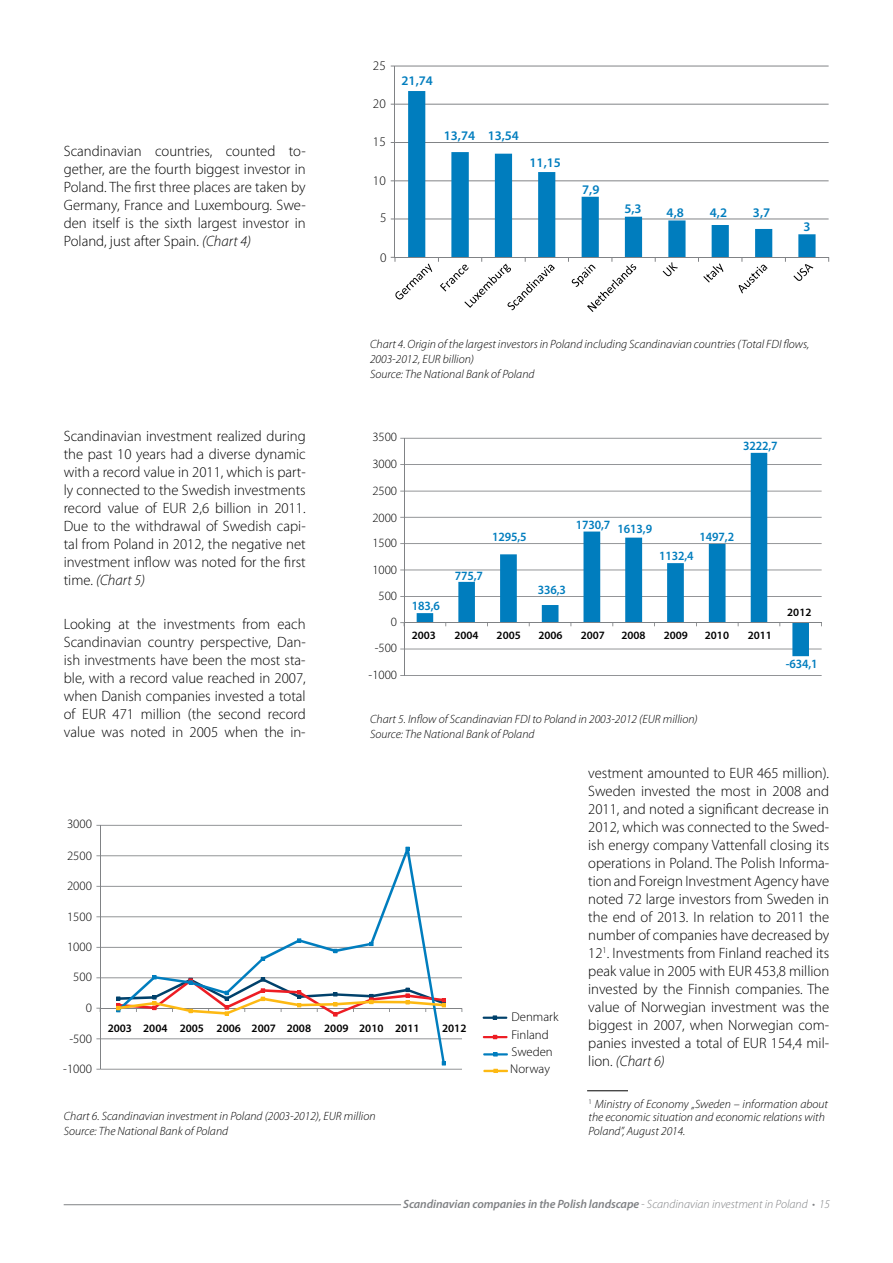
<style>
.page{position:relative;width:893px;height:1263px;background:#fff}
.page>*{position:absolute;margin:0;border:0;box-sizing:border-box;transform-origin:0 0}
.t1{font:300 15px/18px "Myriad Pro";color:#000;text-align:justify}
.t2{font:600 13.2px "Myriad Pro";color:#007dbe}
.t3{font:300 13.2px "Myriad Pro";color:#000}
.t4{font:300 12.75px/18.1px "Myriad Pro";color:#000}
.t5{font:600 12.6px "Myriad Pro";letter-spacing:-.01em;color:#007dbe;scale:.95 1}
.t6{font:300 12.6px/27px "Myriad Pro";color:#000;text-align:justify}
.t7{font:italic 300 12px/15px "Myriad Pro";color:#000}
.t8{font:italic 600 12px "Myriad Pro";letter-spacing:-.01em;color:#808285}
.t9{font:600 11.4px "Myriad Pro";color:#000}
.t10{font:600 11.25px "Myriad Pro";color:#000}
.s1{font-style:italic}
.s2{font-weight:300}
</style>
<div class="page">
<hr style="left:64px;top:1204px;width:337px;height:1px;background:#808285">
<hr style="left:395px;top:218px;width:434px;height:1px;background:#808285">
<hr style="left:395px;top:180px;width:434px;height:1px;background:#808285">
<hr style="left:395px;top:142px;width:434px;height:1px;background:#808285">
<hr style="left:395px;top:104px;width:434px;height:1px;background:#808285">
<hr style="left:395px;top:66px;width:434px;height:1px;background:#808285">
<svg style="left:408px;top:91px;width:408px;height:166px"></svg>
<hr style="left:394px;top:66px;width:1px;height:191px;background:#808285">
<hr style="left:395px;top:257px;width:434px;height:1px;background:#808285">
<svg style="left:391px;top:257px;width:41px;height:42px"></svg>
<svg style="left:438px;top:258px;width:117px;height:52px"></svg>
<svg style="left:568px;top:258px;width:68px;height:54px"></svg>
<svg style="left:663px;top:262px;width:15px;height:14px"></svg>
<svg style="left:698px;top:258px;width:25px;height:25px"></svg>
<svg style="left:739px;top:258px;width:28px;height:35px"></svg>
<svg style="left:794px;top:264px;width:19px;height:17px"></svg>
<hr style="left:404px;top:675px;width:418px;height:1px;background:#808285">
<hr style="left:404px;top:649px;width:418px;height:1px;background:#808285">
<hr style="left:404px;top:596px;width:418px;height:1px;background:#808285">
<hr style="left:404px;top:569px;width:418px;height:1px;background:#808285">
<hr style="left:404px;top:543px;width:418px;height:1px;background:#808285">
<hr style="left:404px;top:517px;width:418px;height:1px;background:#808285">
<hr style="left:404px;top:491px;width:418px;height:1px;background:#808285">
<hr style="left:404px;top:464px;width:418px;height:1px;background:#808285">
<hr style="left:404px;top:438px;width:418px;height:1px;background:#808285">
<svg style="left:417px;top:453px;width:392px;height:203px"></svg>
<hr style="left:404px;top:438px;width:1px;height:237px;background:#808285">
<hr style="left:404px;top:622px;width:418px;height:1px;background:#808285">
<hr style="left:100px;top:1069px;width:362px;height:1px;background:#808285">
<hr style="left:100px;top:1038px;width:362px;height:1px;background:#808285">
<hr style="left:100px;top:977px;width:362px;height:1px;background:#808285">
<hr style="left:100px;top:947px;width:362px;height:1px;background:#808285">
<hr style="left:100px;top:916px;width:362px;height:1px;background:#808285">
<hr style="left:100px;top:886px;width:362px;height:1px;background:#808285">
<hr style="left:100px;top:855px;width:362px;height:1px;background:#808285">
<hr style="left:100px;top:825px;width:362px;height:1px;background:#808285">
<hr style="left:100px;top:825px;width:1px;height:244px;background:#808285">
<hr style="left:100px;top:1008px;width:362px;height:1px;background:#808285">
<svg style="left:117px;top:851px;width:328px;height:214px"></svg>
<svg style="left:261px;top:956px;width:4px;height:5px"></svg>
<svg style="left:297px;top:938px;width:4px;height:5px"></svg>
<svg style="left:333px;top:949px;width:5px;height:4px"></svg>
<svg style="left:369px;top:942px;width:5px;height:4px"></svg>
<svg style="left:405px;top:847px;width:5px;height:4px"></svg>
<svg style="left:442px;top:1061px;width:4px;height:4px"></svg>
<svg style="left:116px;top:975px;width:330px;height:41px"></svg>
<hr style="left:483px;top:1016px;width:24px;height:3px;background:#00416b">
<hr style="left:483px;top:1036px;width:25px;height:2px;background:#ed1d24">
<hr style="left:483px;top:1053px;width:25px;height:2px;background:#007dbe">
<hr style="left:483px;top:1070px;width:25px;height:2px;background:#fdb913">
<hr style="left:587px;top:1090px;width:41px;height:1px;background:#000">
<p class="t1" style="left:64px;top:143px;width:243px">Scandinavian countries, counted to&shy;gether, are the fourth biggest investor in Poland. The first three places are taken by Germany, France and Luxembourg. Swe&shy;den itself is the sixth largest investor in Poland, just after Spain. <span class="s1">(Chart 4)</span></p>
<p class="t1" style="left:64px;top:428px;width:243px">Scandinavian investment realized during the past 10 years had a diverse dynamic with a record value in 2011, which is part&shy;ly connected to the Swedish investments record value of EUR 2,6 billion in 2011.<br>Due to the withdrawal of Swedish capi&shy;tal from Poland in 2012, the negative net investment inflow was noted for the first time. <span class="s1">(Chart 5)</span></p>
<p class="t1" style="left:64px;top:615px;width:243px">Looking at the investments from each Scandinavian country perspective, Dan&shy;ish investments have been the most sta&shy;ble, with a record value reached in 2007, when Danish companies invested a total of EUR 471 million (the second record value was noted in 2005 when the in-</p>
<p class="t3" style="left:373px;top:59px;width:14px">25</p>
<p class="t3" style="left:373px;top:96px;width:14px">20</p>
<p class="t3" style="left:373px;top:135px;width:14px">15</p>
<p class="t3" style="left:373px;top:173px;width:14px">10</p>
<p class="t3" style="left:380px;top:211px;width:8px">5</p>
<p class="t3" style="left:380px;top:250px;width:8px">0</p>
<p class="t2" style="left:402px;top:72px;width:33px">21,74</p>
<p class="t2" style="left:444px;top:128px;width:77px">13,74 13,54</p>
<p class="t2" style="left:530px;top:154px;width:33px">11,15</p>
<p class="t2" style="left:582px;top:181px;width:19px">7,9</p>
<p class="t2" style="left:624px;top:200px;width:19px">5,3</p>
<p class="t2" style="left:667px;top:204px;width:19px">4,8</p>
<p class="t2" style="left:710px;top:204px;width:19px">4,2</p>
<p class="t2" style="left:753px;top:204px;width:19px">3,7</p>
<p class="t2" style="left:803px;top:218px;width:9px">3</p>
<p class="t7" style="left:370px;top:336px;width:441px">Chart 4. Origin of the largest investors in Poland including Scandinavian countries (Total FDI flows,<br>2003-2012, EUR billion)<br>Source: The National Bank of Poland</p>
<p class="t6" style="left:372px;top:423px;width:26px">3500<br>3000<br>2500<br>2000</p>
<p class="t6" style="left:372px;top:529px;width:26px">1500<br>1000</p>
<p class="t6" style="left:369px;top:582px;width:30px;line-height:26.4px;text-align:right">500<br>0 -500 -1000</p>
<p class="t5" style="left:743px;top:438px;width:38px">3222,7</p>
<p class="t5" style="left:412px;top:598px;width:31px">183,6</p>
<p class="t10" style="left:412px;top:628px;width:26px">2003</p>
<p class="t5" style="left:492px;top:528px;width:38px">1295,5</p>
<p class="t5" style="left:455px;top:568px;width:31px">775,7</p>
<p class="t5" style="left:538px;top:581px;width:31px">336,3</p>
<p class="t5" style="left:576px;top:519px;width:82px">1730,7 1613,9</p>
<p class="t5" style="left:700px;top:528px;width:38px">1497,2</p>
<p class="t5" style="left:659px;top:548px;width:38px">1132,4</p>
<p class="t10" style="left:454px;top:628px;width:26px">2004</p>
<p class="t10" style="left:497px;top:628px;width:26px">2005</p>
<p class="t10" style="left:538px;top:628px;width:26px">2006</p>
<p class="t10" style="left:581px;top:628px;width:26px">2007</p>
<p class="t10" style="left:621px;top:628px;width:26px">2008</p>
<p class="t10" style="left:664px;top:628px;width:26px">2009</p>
<p class="t10" style="left:705px;top:628px;width:26px">2010</p>
<p class="t10" style="left:748px;top:628px;width:26px">2011</p>
<p class="t10" style="left:787px;top:605px;width:26px">2012</p>
<p class="t5" style="left:786px;top:656px;width:35px">-634,1</p>
<p class="t7" style="left:370px;top:712px;width:329px">Chart 5. Inflow of Scandinavian FDI to Poland in 2003-2012 (EUR million)<br>Source: The National Bank of Poland</p>
<p class="t4" style="left:67px;top:815px;width:26px">3000</p>
<p class="t4" style="left:67px;top:847px;width:26px">2500</p>
<p class="t4" style="left:67px;top:877px;width:26px">2000</p>
<p class="t4" style="left:67px;top:908px;width:26px">1500</p>
<p class="t4" style="left:67px;top:938px;width:26px">1000</p>
<p class="t4" style="left:73px;top:968px;width:20px">500</p>
<p class="t4" style="left:86px;top:999px;width:8px">0</p>
<p class="t4" style="left:69px;top:1030px;width:24px">-500</p>
<p class="t9" style="left:108px;top:1021px;width:313px">2003 2004 2005 2006 2007 2008 2009 2010 2011</p>
<p class="t9" style="left:442px;top:1021px;width:26px">2012</p>
<p class="t4" style="left:511px;top:1008px;width:49px">Denmark<br>Finland</p>
<p class="t4" style="left:511px;top:1043px;width:43px">Sweden</p>
<p class="t4" style="left:63px;top:1060px;width:30px">-1000</p>
<p class="t4" style="left:510px;top:1060px;width:41px">Norway</p>
<p class="t7" style="left:64px;top:1108px;width:313px">Chart 6. Scandinavian investment in Poland (2003-2012), EUR million<br>Source: The National Bank of Poland</p>
<p class="t1" style="left:588px;top:765px;width:242px">vestment amounted to EUR 465 million).<br>Sweden invested the most in 2008 and 2011, and noted a significant decrease in 2012, which was connected to the Swed&shy;ish energy company Vattenfall closing its operations in Poland. The Polish Informa&shy;tion and Foreign Investment Agency have noted 72 large investors from Sweden in the end of 2013. In relation to 2011 the number of companies have decreased by 12<sup>1</sup>. Investments from Finland reached its peak value in 2005 with EUR 453,8 million invested by the Finnish companies. The value of Norwegian investment was the biggest in 2007, when Norwegian com&shy;panies invested a total of EUR 154,4 mil&shy;lion. <span class="s1">(Chart 6)</span></p>
<p class="t7" style="left:588px;top:1097px;width:241px;line-height:13.5px"><sup>1</sup> Ministry of Economy „Sweden – information about the economic situation and economic relations with<br>Poland”, August 2014.</p>
<p class="t8" style="left:403px;top:1196px;width:428px">Scandinavian companies in the Polish landscape <span class="s2">- Scandinavian investment in Poland • 15</span></p>
</div>
